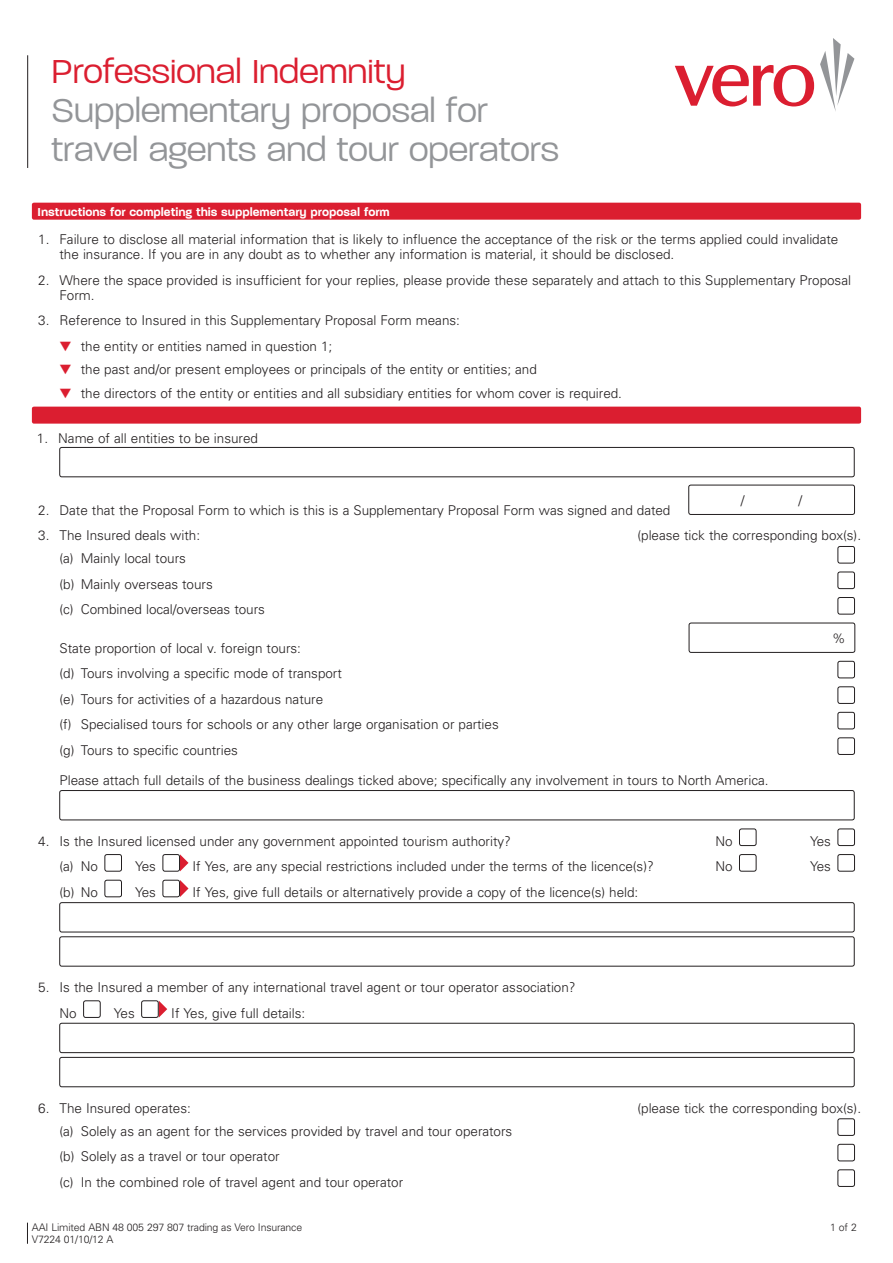
<style>
.page{position:relative;width:893px;height:1263px;background:#fff}
.page>*{position:absolute;margin:0;border:0;box-sizing:border-box;transform-origin:0 0}
.t1{font:300 39px/39px "V Paralucent";color:#939598}
.t2{font:300 39px "V Paralucent";color:#db1e30}
.t3{font:300 13.5px/25.5px "Univers";letter-spacing:-.005em;color:#231f20}
.t4{font:600 13.5px "V Paralucent";color:#fff}
.t5{font:300 10.5px/11.2px "Univers";letter-spacing:-.015em;color:#231f20}
.s1{color:#db1e30}
</style>
<div class="page">
<hr style="left:27px;top:55px;width:1px;height:113px;background:#231f20">
<svg style="left:27px;top:1223px;width:1px;height:21px"></svg>
<svg style="left:820px;top:38px;width:34px;height:73px"></svg>
<svg style="left:675px;top:65px;width:139px;height:41px"></svg>
<div style="left:32px;top:203px;width:829px;height:17px;background:#db1e30;border-radius:2px"></div>
<div style="left:32px;top:407px;width:829px;height:17px;background:#db1e30;border-radius:2px"></div>
<div style="left:60px;top:447px;width:794px;height:30px;border:1px solid #231f20;border-radius:2px"></div>
<div style="left:689px;top:485px;width:166px;height:30px;border:1px solid #231f20;border-radius:2px"></div>
<div style="left:838px;top:546px;width:17px;height:17px;border:1px solid #231f20;border-radius:2px"></div>
<div style="left:838px;top:572px;width:17px;height:17px;border:1px solid #231f20;border-radius:2px"></div>
<div style="left:838px;top:597px;width:17px;height:17px;border:1px solid #231f20;border-radius:2px"></div>
<div style="left:689px;top:623px;width:166px;height:30px;border:1px solid #231f20;border-radius:2px"></div>
<div style="left:838px;top:661px;width:17px;height:17px;border:1px solid #231f20;border-radius:2px"></div>
<div style="left:838px;top:687px;width:17px;height:17px;border:1px solid #231f20;border-radius:2px"></div>
<div style="left:838px;top:712px;width:17px;height:17px;border:1px solid #231f20;border-radius:2px"></div>
<div style="left:838px;top:738px;width:17px;height:17px;border:1px solid #231f20;border-radius:2px"></div>
<div style="left:60px;top:790px;width:794px;height:30px;border:1px solid #231f20;border-radius:2px"></div>
<div style="left:739px;top:829px;width:17px;height:17px;border:1px solid #231f20;border-radius:2px"></div>
<div style="left:838px;top:829px;width:17px;height:17px;border:1px solid #231f20;border-radius:2px"></div>
<div style="left:105px;top:854px;width:17px;height:17px;border:1px solid #231f20;border-radius:2px"></div>
<svg style="left:180px;top:854px;width:9px;height:17px"></svg>
<div style="left:163px;top:854px;width:17px;height:17px;border:1px solid #231f20;border-radius:2px"></div>
<div style="left:739px;top:854px;width:17px;height:17px;border:1px solid #231f20;border-radius:2px"></div>
<div style="left:838px;top:854px;width:17px;height:17px;border:1px solid #231f20;border-radius:2px"></div>
<div style="left:105px;top:880px;width:17px;height:17px;border:1px solid #231f20;border-radius:2px"></div>
<svg style="left:180px;top:880px;width:9px;height:17px"></svg>
<div style="left:163px;top:880px;width:17px;height:17px;border:1px solid #231f20;border-radius:2px"></div>
<div style="left:60px;top:902px;width:794px;height:30px;border:1px solid #231f20;border-radius:2px"></div>
<div style="left:60px;top:936px;width:794px;height:30px;border:1px solid #231f20;border-radius:2px"></div>
<div style="left:83px;top:1000px;width:17px;height:17px;border:1px solid #231f20;border-radius:2px"></div>
<svg style="left:159px;top:1001px;width:8px;height:16px"></svg>
<div style="left:141px;top:1000px;width:17px;height:17px;border:1px solid #231f20;border-radius:2px"></div>
<div style="left:60px;top:1023px;width:794px;height:30px;border:1px solid #231f20;border-radius:2px"></div>
<div style="left:60px;top:1057px;width:794px;height:30px;border:1px solid #231f20;border-radius:2px"></div>
<div style="left:838px;top:1118px;width:17px;height:17px;border:1px solid #231f20;border-radius:2px"></div>
<div style="left:838px;top:1144px;width:17px;height:17px;border:1px solid #231f20;border-radius:2px"></div>
<div style="left:838px;top:1169px;width:17px;height:17px;border:1px solid #231f20;border-radius:2px"></div>
<h1 class="t2" style="left:51px;top:50px;width:356px">Professional Indemnity</h1>
<h1 class="t1" style="left:51px;top:91px;width:509px">Supplementary proposal for travel agents and tour operators</h1>
<p class="t4" style="left:38px;top:204px;width:354px">Instructions for completing this supplementary proposal form</p>
<p class="t3" style="left:60px;top:231px;width:780px;line-height:15px;text-indent:-21px">1. Failure to disclose all material information that is likely to influence the acceptance of the risk or the terms applied could invalidate the insurance. If you are in any doubt as to whether any information is material, it should be disclosed.</p>
<p class="t3" style="left:60px;top:272px;width:793px;line-height:15px;text-indent:-21px">2. Where the space provided is insufficient for your replies, please provide these separately and attach to this Supplementary Proposal<br>Form.</p>
<p class="t3" style="left:38px;top:307px;width:423px">3. Reference to Insured in this Supplementary Proposal Form means:</p>
<p class="t3" style="left:60px;top:333px;width:274px"><span class="s1">▼</span> the entity or entities named in question 1;</p>
<p class="t3" style="left:60px;top:357px;width:479px"><span class="s1">▼</span> the past and/or present employees or principals of the entity or entities; and</p>
<p class="t3" style="left:60px;top:380px;width:564px"><span class="s1">▼</span> the directors of the entity or entities and all subsidiary entities for whom cover is required.</p>
<p class="t3" style="left:37px;top:425px;width:222px">1. Name of all entities to be insured</p>
<p class="t3" style="left:38px;top:497px;width:634px">2. Date that the Proposal Form to which is this is a Supplementary Proposal Form was signed and dated</p>
<p class="t3" style="left:741px;top:487px;width:5px">/</p>
<p class="t3" style="left:798px;top:487px;width:5px">/</p>
<p class="t3" style="left:38px;top:522px;width:163px">3. The Insured deals with:</p>
<p class="t3" style="left:637px;top:522px;width:225px">(please tick the corresponding box(s).</p>
<p class="t3" style="left:60px;top:545px;width:207px">(a) Mainly local tours<br>(b) Mainly overseas tours<br>(c) Combined local/overseas tours</p>
<p class="t3" style="left:60px;top:635px;width:243px">State proportion of local v. foreign tours:</p>
<p class="t3" style="left:832px;top:625px;width:15px">%</p>
<p class="t3" style="left:60px;top:660px;width:441px">(d) Tours involving a specific mode of transport<br>(e) Tours for activities of a hazardous nature<br>(f) Specialised tours for schools or any other large organisation or parties (g) Tours to specific countries</p>
<p class="t3" style="left:60px;top:767px;width:710px">Please attach full details of the business dealings ticked above; specifically any involvement in tours to North America.</p>
<p class="t3" style="left:38px;top:828px;width:474px">4. Is the Insured licensed under any government appointed tourism authority?</p>
<p class="t3" style="left:715px;top:828px;width:19px">No</p>
<p class="t3" style="left:810px;top:828px;width:22px">Yes</p>
<p class="t3" style="left:60px;top:853px;width:40px">(a) No</p>
<p class="t3" style="left:135px;top:853px;width:22px">Yes</p>
<p class="t3" style="left:193px;top:853px;width:463px">If Yes, are any special restrictions included under the terms of the licence(s)?</p>
<p class="t3" style="left:715px;top:853px;width:19px">No</p>
<p class="t3" style="left:810px;top:853px;width:22px">Yes</p>
<p class="t3" style="left:60px;top:879px;width:40px">(b) No</p>
<p class="t3" style="left:135px;top:879px;width:22px">Yes</p>
<p class="t3" style="left:193px;top:879px;width:447px">If Yes, give full details or alternatively provide a copy of the licence(s) held:</p>
<p class="t3" style="left:60px;top:974px;width:518px;text-indent:-21px">5. Is the Insured a member of any international travel agent or tour operator association?<br>No</p>
<p class="t3" style="left:114px;top:1000px;width:22px">Yes</p>
<p class="t3" style="left:171px;top:1000px;width:136px">If Yes, give full details:</p>
<p class="t3" style="left:38px;top:1095px;width:154px">6. The Insured operates:</p>
<p class="t3" style="left:637px;top:1095px;width:225px">(please tick the corresponding box(s).</p>
<p class="t3" style="left:60px;top:1118px;width:454px">(a) Solely as an agent for the services provided by travel and tour operators (b) Solely as a travel or tour operator<br>(c) In the combined role of travel agent and tour operator</p>
<p class="t5" style="left:32px;top:1222px;width:272px">AAI Limited ABN 48 005 297 807 trading as Vero Insurance<br>V7224 01/10/12 A</p>
<p class="t5" style="left:830px;top:1221px;width:28px">1 of 2</p>
</div>
